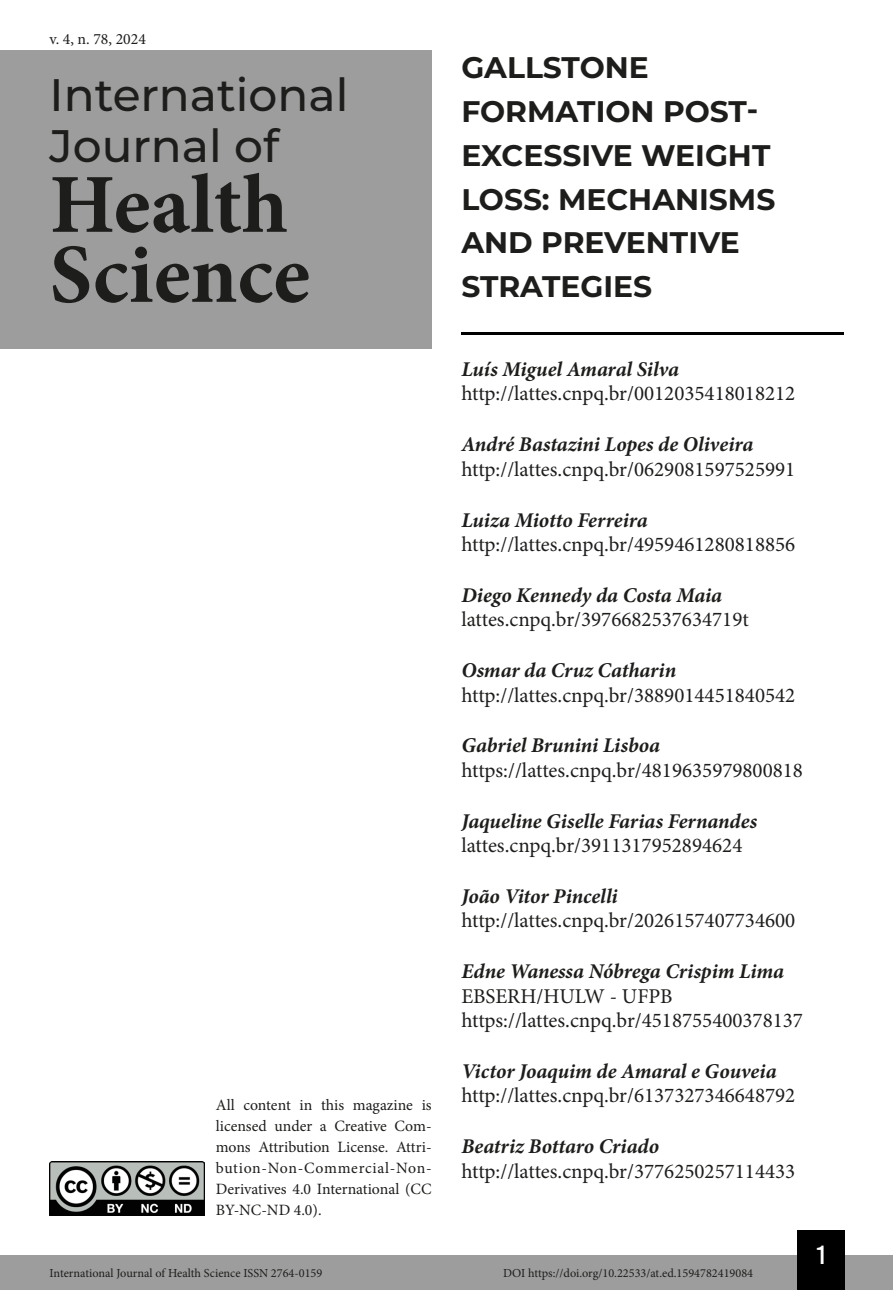
<style>
.page{position:relative;width:893px;height:1290px;background:#fff}
.page>*{position:absolute;margin:0;border:0;box-sizing:border-box;transform-origin:0 0}
.t1{font:700 84px/70px "Minion Pro";color:#1d1d1b}
.t2{font:500 45.5px/50.8px "Montserrat";color:#1d1d1b}
.Título_Artigo{font:700 29.75px/43.8px "Montserrat";color:#1d1d1b}
.t3{font:26.25px "Bebas Kai";color:#fff}
.Infos_autor{font:21px "Minion Pro";color:#1d1d1b}
.Autor{font:italic 700 21px "Minion Pro";letter-spacing:-.005em;color:#1d1d1b}
.t4{font:15.75px/21px "Minion Pro";color:#1d1d1b;text-align:justify}
.t5{font:12.25px "Minion Pro";color:#1d1d1b}
</style>
<div class="page">
<div style="left:0;top:1255px;width:893px;height:35px;background:#9d9d9d"></div>
<div style="left:797px;top:1230px;width:48px;height:60px;background:#000"></div>
<img style="left:50px;top:1161px;width:154px;height:54px">
<div style="left:0;top:50px;width:432px;height:298px;background:#9d9d9d"></div>
<hr style="left:461px;top:332px;width:382px;height:3px;background:#000">
<p class="t4" style="left:50px;top:28px;width:98px">v. 4, n. 78, 2024</p>
<h2 class="t2" style="left:50px;top:68px;width:300px">International<br>Journal of</h2>
<h1 class="t1" style="left:50px;top:169px;width:262px">Health<br>Science</h1>
<p class="Título_Artigo" style="left:461px;top:44px;width:315px">GALLSTONE<br>FORMATION POST-<br>EXCESSIVE WEIGHT<br>LOSS: MECHANISMS<br>AND PREVENTIVE<br>STRATEGIES</p>
<p class="t4" style="left:216px;top:1095px;width:217px">All content in this magazine is licensed under a Creative Com&shy;mons Attribution License. Attri&shy;bution-Non-Commercial-Non-Derivatives 4.0 International (CC BY-NC-ND 4.0).</p>
<p class="Autor" style="left:461px;top:354px;width:219px">Luís Miguel Amaral Silva</p>
<p class="Infos_autor" style="left:461px;top:380px;width:335px">http://lattes.cnpq.br/0012035418018212</p>
<p class="Autor" style="left:461px;top:429px;width:293px">André Bastazini Lopes de Oliveira</p>
<p class="Infos_autor" style="left:461px;top:455px;width:335px">http://lattes.cnpq.br/0629081597525991</p>
<p class="Autor" style="left:461px;top:505px;width:188px">Luiza Miotto Ferreira</p>
<p class="Infos_autor" style="left:461px;top:530px;width:335px">http://lattes.cnpq.br/4959461280818856</p>
<p class="Autor" style="left:461px;top:580px;width:262px">Diego Kennedy da Costa Maia</p>
<p class="Infos_autor" style="left:461px;top:605px;width:289px">lattes.cnpq.br/3976682537634719t</p>
<p class="Autor" style="left:461px;top:655px;width:216px">Osmar da Cruz Catharin</p>
<p class="Infos_autor" style="left:461px;top:681px;width:335px">http://lattes.cnpq.br/3889014451840542</p>
<p class="Autor" style="left:461px;top:730px;width:200px">Gabriel Brunini Lisboa</p>
<p class="Infos_autor" style="left:461px;top:756px;width:343px">https://lattes.cnpq.br/4819635979800818</p>
<p class="Autor" style="left:461px;top:806px;width:297px">Jaqueline Giselle Farias Fernandes</p>
<p class="Infos_autor" style="left:461px;top:831px;width:283px">lattes.cnpq.br/3911317952894624</p>
<p class="Autor" style="left:461px;top:881px;width:158px">João Vitor Pincelli</p>
<p class="Infos_autor" style="left:461px;top:906px;width:335px">http://lattes.cnpq.br/2026157407734600</p>
<p class="Autor" style="left:461px;top:956px;width:324px">Edne Wanessa Nóbrega Crispim Lima</p>
<p class="Infos_autor" style="left:461px;top:982px;width:213px">EBSERH/HULW - UFPB</p>
<p class="Infos_autor" style="left:461px;top:1006px;width:343px">https://lattes.cnpq.br/4518755400378137</p>
<p class="Autor" style="left:461px;top:1056px;width:317px">Victor Joaquim de Amaral e Gouveia</p>
<p class="Infos_autor" style="left:461px;top:1081px;width:335px">http://lattes.cnpq.br/6137327346648792</p>
<p class="Autor" style="left:461px;top:1131px;width:199px">Beatriz Bottaro Criado</p>
<p class="Infos_autor" style="left:461px;top:1157px;width:335px">http://lattes.cnpq.br/3776250257114433</p>
<p class="t5" style="left:50px;top:1265px;width:274px">International Journal of Health Science ISSN 2764-0159</p>
<p class="t5" style="left:503px;top:1265px;width:252px">DOI https://doi.org/10.22533/at.ed.1594782419084</p>
<p class="t3" style="left:817px;top:1241px;width:10px">1</p>
</div>
